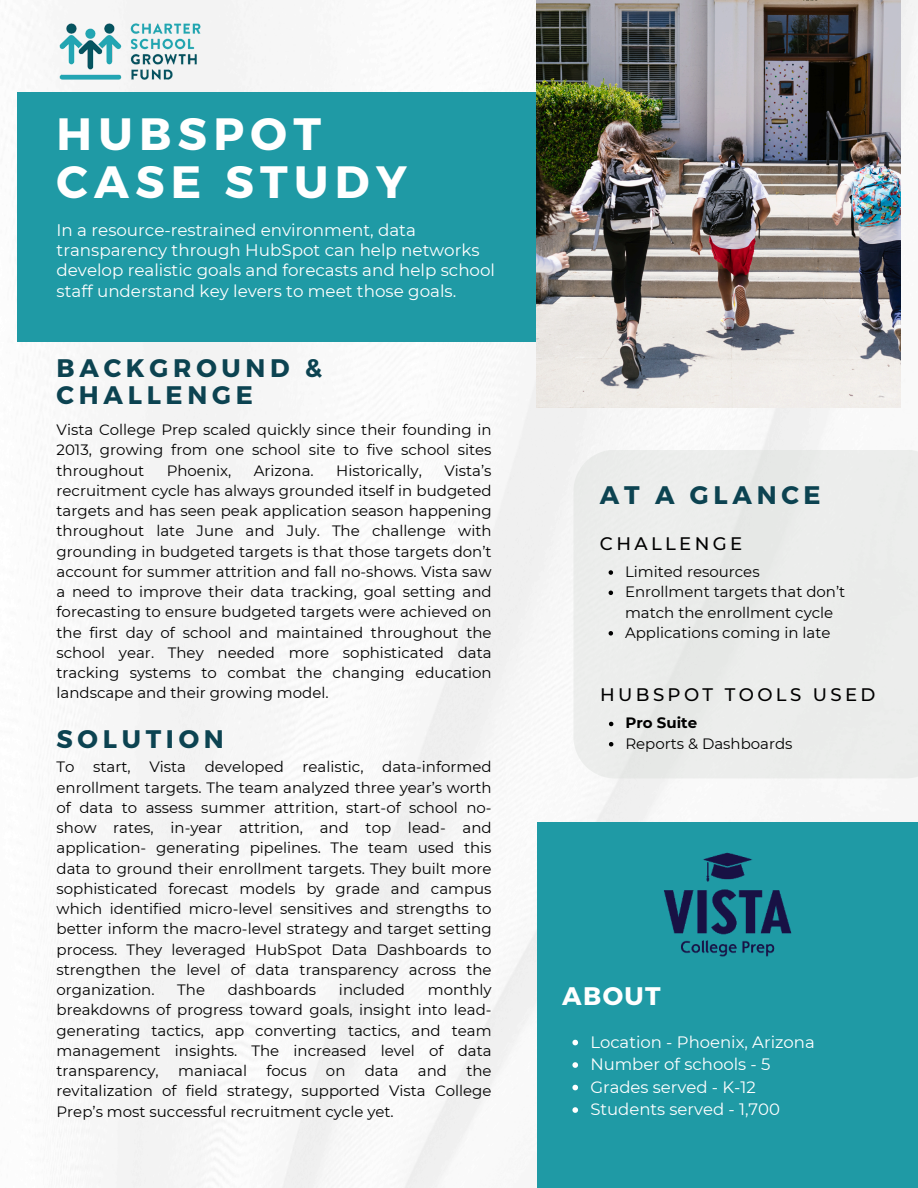
<style>
.page{position:relative;width:918px;height:1188px;background:#fff}
.page>*{position:absolute;margin:0;border:0;box-sizing:border-box;transform-origin:0 0}
.t1{font:700 45.3px/48.3px "Montserrat";letter-spacing:.14em;color:#fff}
.t2{font:700 25.35px/27px "Montserrat";letter-spacing:.185em;color:#0c4351}
.t3{font:700 25.35px "Montserrat";letter-spacing:.055em;color:#fff}
.t4{font:500 18.15px "Montserrat";letter-spacing:.185em;color:#000}
.t5{font:16.8px/20.2px "Montserrat";color:#fff}
.t6{font:16.5px/22.5px "Montserrat";color:#fff}
.t7{font:15px/20.2px "Montserrat";color:#000;text-align:justify}
.t8{font:700 15px "Montserrat";color:#000}
</style>
<div class="page">
<img style="left:17px;top:0;width:901px;height:1188px">
<div style="left:18px;top:92px;width:599px;height:249px;background:#1f9aa5"></div>
<img style="left:537px;top:0;width:363px;height:407px">
<div style="left:573px;top:450px;width:345px;height:328px;background:#ecedec"></div>
<div style="left:537px;top:823px;width:381px;height:365px;background:#1f9aa5"></div>
<img style="left:664px;top:852px;width:128px;height:105px">
<img style="left:43px;top:0;width:173px;height:92px">
<svg style="left:609px;top:570px;width:4px;height:5px"></svg>
<svg style="left:609px;top:591px;width:4px;height:4px"></svg>
<svg style="left:609px;top:631px;width:4px;height:5px"></svg>
<svg style="left:609px;top:722px;width:4px;height:4px"></svg>
<svg style="left:609px;top:742px;width:4px;height:4px"></svg>
<svg style="left:572px;top:1040px;width:6px;height:5px"></svg>
<svg style="left:572px;top:1062px;width:6px;height:6px"></svg>
<svg style="left:572px;top:1085px;width:6px;height:5px"></svg>
<svg style="left:572px;top:1107px;width:6px;height:6px"></svg>
<h1 class="t1" style="left:57px;top:107px;width:352px">HUBSPOT<br>CASE STUDY</h1>
<p class="t5" style="left:57px;top:220px;width:440px">In a resource-restrained environment, data transparency through HubSpot can help networks develop realistic goals and forecasts and help school staff understand key levers to meet those goals.</p>
<h2 class="t2" style="left:57px;top:353px;width:267px">BACKGROUND &amp;<br>CHALLENGE</h2>
<p class="t7" style="left:57px;top:420px;width:437px">Vista College Prep scaled quickly since their founding in 2013, growing from one school site to five school sites throughout</p>
<p class="t7" style="left:57px;top:460px;width:437px;text-indent:388px">Vista’s recruitment cycle has always grounded itself in budgeted targets and has seen peak application season happening throughout late June and July. The challenge with grounding in budgeted targets is that those targets don’t account for summer attrition and fall no-shows. Vista saw a need to improve their data tracking, goal setting and forecasting to ensure budgeted targets were achieved on the first day of school and maintained throughout the school year. They needed more sophisticated data tracking systems to combat the changing education landscape and their growing model.</p>
<h2 class="t2" style="left:57px;top:724px;width:169px">SOLUTION</h2>
<p class="t7" style="left:57px;top:757px;width:437px">To start, Vista developed realistic, data-informed enrollment targets. The team analyzed three year’s worth of data to assess summer attrition, start-of school no&shy;show rates, in-year attrition, and top lead- and application- generating pipelines. The team used this data to ground their enrollment targets. They built more sophisticated forecast models by grade and campus which identified micro-level sensitives and strengths to better inform the macro-level strategy and target setting process. They leveraged HubSpot Data Dashboards to strengthen the level of data transparency across the organization.</p>
<p class="t7" style="left:167px;top:460px;width:66px">Phoenix,</p>
<p class="t7" style="left:254px;top:460px;width:61px">Arizona.</p>
<p class="t7" style="left:336px;top:460px;width:87px">Historically,</p>
<p class="t7" style="left:57px;top:980px;width:437px;text-indent:371px">monthly breakdowns of progress toward goals, insight into lead&shy;generating tactics, app converting tactics, and team management insights. The increased level of data transparency,</p>
<p class="t7" style="left:177px;top:980px;width:29px">The</p>
<p class="t7" style="left:228px;top:980px;width:90px">dashboards</p>
<p class="t7" style="left:339px;top:980px;width:68px">included</p>
<p class="t7" style="left:178px;top:1061px;width:71px">maniacal</p>
<p class="t7" style="left:266px;top:1061px;width:42px">focus</p>
<p class="t7" style="left:326px;top:1061px;width:21px">on</p>
<p class="t7" style="left:365px;top:1061px;width:35px">data</p>
<p class="t7" style="left:418px;top:1061px;width:31px">and</p>
<p class="t7" style="left:57px;top:1061px;width:437px;text-indent:410px">the revitalization of field strategy, supported Vista College Prep’s most successful recruitment cycle yet.</p>
<h2 class="t2" style="left:600px;top:480px;width:222px">AT A GLANCE</h2>
<p class="t4" style="left:600px;top:532px;width:144px">CHALLENGE</p>
<p class="t7" style="left:625px;top:562px;width:222px;text-align:left">Limited resources<br>Enrollment targets that don’t match the enrollment cycle<br>Applications coming in late</p>
<p class="t4" style="left:600px;top:684px;width:277px">HUBSPOT TOOLS USED</p>
<p class="t8" style="left:625px;top:714px;width:73px">Pro Suite</p>
<p class="t7" style="left:625px;top:733px;width:169px">Reports &amp; Dashboards</p>
<h2 class="t3" style="left:562px;top:980px;width:100px">ABOUT</h2>
<p class="t6" style="left:590px;top:1030px;width:226px">Location - Phoenix, Arizona<br>Number of schools - 5<br>Grades served - K-12<br>Students served - 1,700</p>
</div>
